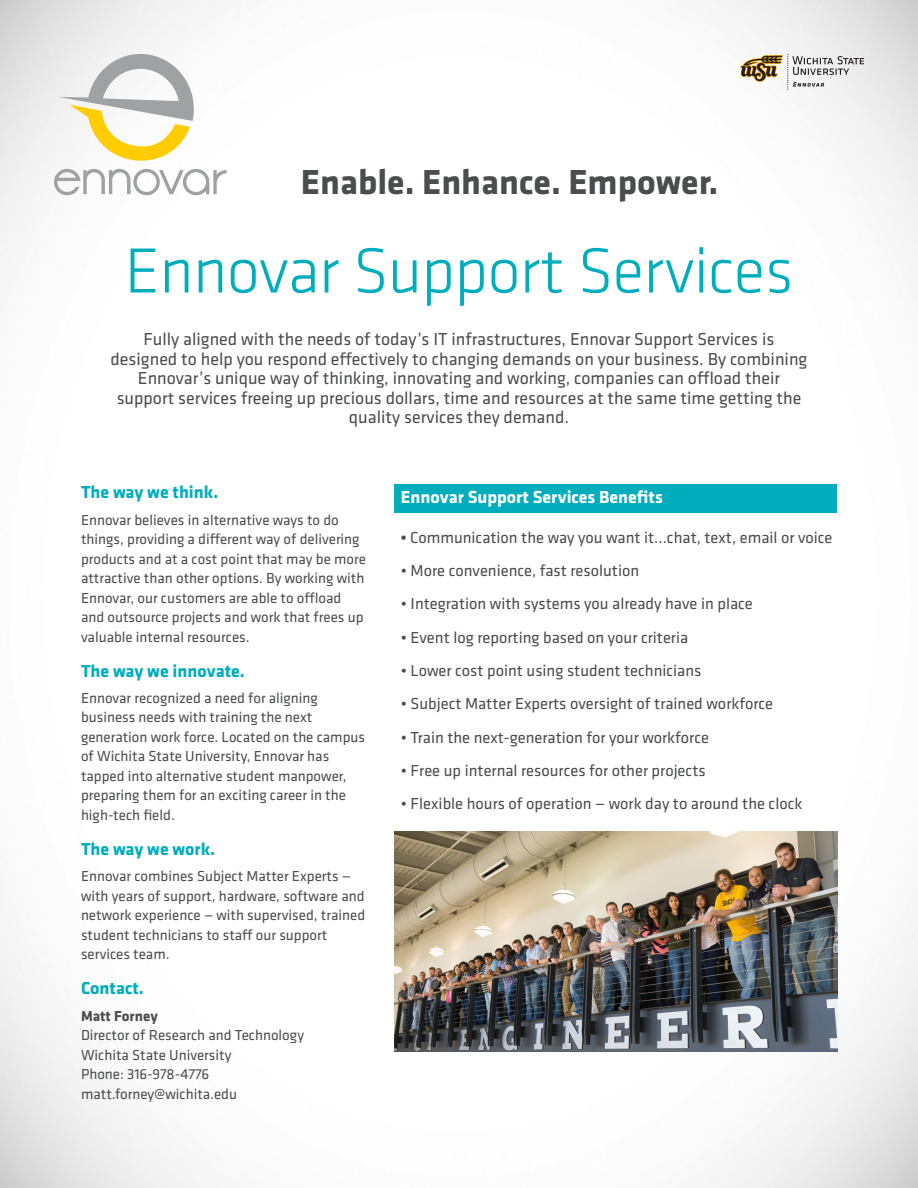
<style>
.page{position:relative;width:918px;height:1188px;background:#fff}
.page>*{position:absolute;margin:0;border:0;box-sizing:border-box;transform-origin:0 0}
.t1{font:300 66px "Klavika";letter-spacing:-.01em;color:#00adbc}
.t2{font:700 36px "Klavika";color:#4b4c4d}
.Body_Text{font:18px/19.5px "Klavika";color:#4b4c4d;text-align:center}
.Paragraph_Head{font:700 18px "Klavika";color:#00adbc}
.t3{font:700 18px "Klavika";color:#fff}
.t4{font:16.5px "Klavika";color:#4b4c4d}
.Body_Text-2{font:15px/19.5px "Klavika";color:#4b4c4d}
.s1{font-weight:700}
</style>
<div class="page">
<img style="left:0;top:0;width:918px;height:1188px">
<div style="left:394px;top:485px;width:443px;height:28px;background:#00adbc"></div>
<svg style="left:740px;top:54px;width:124px;height:36px"></svg>
<svg style="left:58px;top:54px;width:136px;height:107px"></svg>
<svg style="left:54px;top:169px;width:173px;height:26px"></svg>
<img style="left:394px;top:832px;width:443px;height:220px">
<p class="t2" style="left:301px;top:156px;width:419px">Enable. Enhance. Empower.</p>
<p class="t1" style="left:125px;top:231px;width:670px">Ennovar Support Services</p>
<p class="Body_Text" style="left:111px;top:329px;width:698px">Fully aligned with the needs of today’s IT infrastructures, Ennovar Support Services is designed to help you respond effectively to changing demands on your business. By combining Ennovar’s unique way of thinking, innovating and working, companies can offload their support services freeing up precious dollars, time and resources at the same time getting the quality services they demand.</p>
<p class="Paragraph_Head" style="left:81px;top:479px;width:139px">The way we think.</p>
<p class="Body_Text-2" style="left:81px;top:509px;width:287px">Ennovar believes in alternative ways to do things, providing a different way of delivering products and at a cost point that may be more attractive than other options. By working with Ennovar, our customers are able to offload and outsource projects and work that frees up valuable internal resources.</p>
<p class="Paragraph_Head" style="left:81px;top:658px;width:165px">The way we innovate.</p>
<p class="Body_Text-2" style="left:81px;top:688px;width:286px">Ennovar recognized a need for aligning business needs with training the next generation work force. Located on the campus of Wichita State University, Ennovar has tapped into alternative student manpower, preparing them for an exciting career in the high-tech field.</p>
<p class="Paragraph_Head" style="left:81px;top:836px;width:136px">The way we work.</p>
<p class="Body_Text-2" style="left:81px;top:866px;width:286px">Ennovar combines Subject Matter Experts — with years of support, hardware, software and network experience — with supervised, trained student technicians to staff our support services team.</p>
<p class="Paragraph_Head" style="left:81px;top:975px;width:64px">Contact.</p>
<p class="Body_Text-2" style="left:81px;top:1005px;width:225px"><span class="s1">Matt Forney<br></span>Director of Research and Technology<br>Wichita State University<br>Phone: 316-978-4776 matt.forney@wichita.edu</p>
<p class="t3" style="left:401px;top:484px;width:263px">Ennovar Support Services Benefits</p>
<p class="t4" style="left:401px;top:527px;width:433px"><span class="s1">•</span> Communication the way you want it...chat, text, email or voice</p>
<p class="t4" style="left:401px;top:560px;width:240px">• More convenience, fast resolution</p>
<p class="t4" style="left:401px;top:593px;width:353px">• Integration with systems you already have in place</p>
<p class="t4" style="left:401px;top:627px;width:289px">• Event log reporting based on your criteria</p>
<p class="t4" style="left:401px;top:660px;width:302px">• Lower cost point using student technicians</p>
<p class="t4" style="left:401px;top:693px;width:374px">• Subject Matter Experts oversight of trained workforce</p>
<p class="t4" style="left:401px;top:726px;width:310px">• Train the next-generation for your workforce</p>
<p class="t4" style="left:401px;top:760px;width:306px">• Free up internal resources for other projects</p>
<p class="t4" style="left:401px;top:793px;width:403px">• Flexible hours of operation — work day to around the clock</p>
</div>
